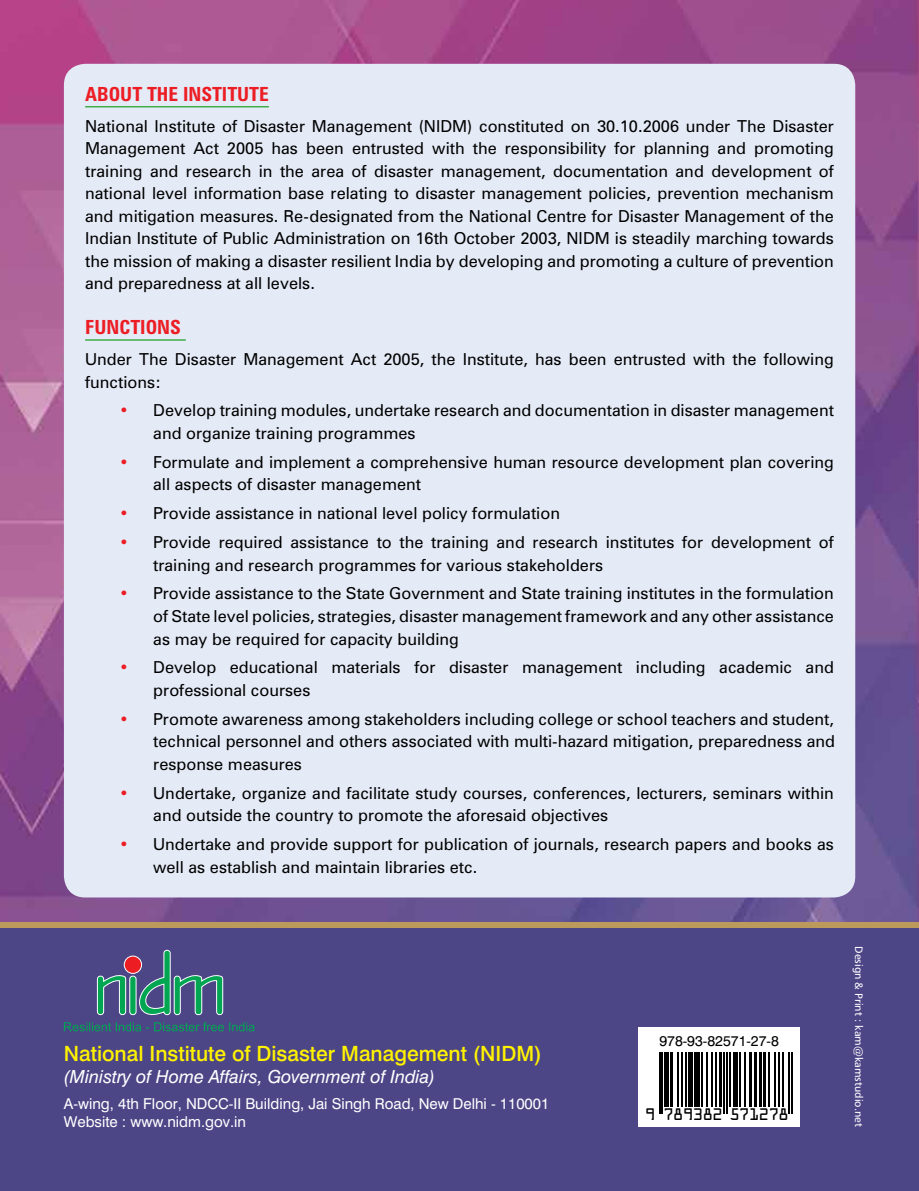
<style>
.page{position:relative;width:919px;height:1191px;background:#fff}
.page>*{position:absolute;margin:0;border:0;box-sizing:border-box;transform-origin:0 0}
.t1{font:500 21px "Swiss 721 BT";color:#fff200}
.t2{font:700 condensed 19.5px "Zurich BT";color:#ed1d24}
.t3{font:italic 18px "Swiss 721 BT";color:#fff}
.t4{font:16.5px/22.5px "Zurich BT";color:#000}
.t5{font:15px/18px "Swiss 721 BT";color:#fff}
.t6{font:15px "OCRA";letter-spacing:-.065em;color:#000}
.t7{font:14.25px "Swiss 721 BT";color:#000}
.t8{font:10.8px "Humanist 777 BT Roman B";color:#fff}
.s1{color:#ed1d24}
</style>
<div class="page">
<img style="left:0;top:0;width:918px;height:922px">
<div style="left:0;top:925px;width:918px;height:266px;background:#4c4687"></div>
<div style="left:0;top:922px;width:918px;height:5px;background:#bc9a5c"></div>
<div style="left:638px;top:1027px;width:161px;height:100px;background:#fff"></div>
<svg style="left:660px;top:1052px;width:133px;height:62px"></svg>
<hr style="left:658px;top:1052px;width:2px;height:62px;background:#000">
<hr style="left:661px;top:1052px;width:2px;height:62px;background:#000">
<hr style="left:664px;top:1052px;width:4px;height:55px;background:#000">
<hr style="left:670px;top:1052px;width:2px;height:55px;background:#000">
<hr style="left:677px;top:1052px;width:1px;height:55px;background:#000">
<hr style="left:681px;top:1052px;width:1px;height:55px;background:#000">
<hr style="left:685px;top:1052px;width:2px;height:55px;background:#000">
<hr style="left:688px;top:1052px;width:4px;height:55px;background:#000">
<div style="left:694px;top:1052px;width:5px;height:55px;background:#000"></div>
<hr style="left:701px;top:1052px;width:1px;height:55px;background:#000">
<hr style="left:706px;top:1052px;width:2px;height:55px;background:#000">
<hr style="left:710px;top:1052px;width:2px;height:55px;background:#000">
<hr style="left:715px;top:1052px;width:1px;height:55px;background:#000">
<hr style="left:719px;top:1052px;width:3px;height:55px;background:#000">
<hr style="left:723px;top:1052px;width:1px;height:62px;background:#000">
<hr style="left:726px;top:1052px;width:1px;height:62px;background:#000">
<hr style="left:729px;top:1052px;width:1px;height:55px;background:#000">
<hr style="left:733px;top:1052px;width:4px;height:55px;background:#000">
<hr style="left:738px;top:1052px;width:2px;height:55px;background:#000">
<hr style="left:744px;top:1052px;width:1px;height:55px;background:#000">
<hr style="left:748px;top:1052px;width:3px;height:55px;background:#000">
<hr style="left:754px;top:1052px;width:3px;height:55px;background:#000">
<hr style="left:758px;top:1052px;width:3px;height:55px;background:#000">
<hr style="left:762px;top:1052px;width:3px;height:55px;background:#000">
<hr style="left:768px;top:1052px;width:1px;height:55px;background:#000">
<hr style="left:774px;top:1052px;width:1px;height:55px;background:#000">
<hr style="left:778px;top:1052px;width:1px;height:55px;background:#000">
<hr style="left:782px;top:1052px;width:1px;height:55px;background:#000">
<hr style="left:788px;top:1052px;width:1px;height:62px;background:#000">
<hr style="left:790px;top:1052px;width:2px;height:62px;background:#000">
<div style="left:64px;top:64px;width:791px;height:833px;background:#e4eaf6;border-radius:21px"></div>
<hr style="left:85px;top:106px;width:184px;height:1px;background:#41ad49">
<hr style="left:85px;top:339px;width:101px;height:2px;background:#41ad49">
<svg style="left:64px;top:949px;width:190px;height:82px"></svg>
<p class="t2" style="left:85px;top:82px;width:185px">ABOUT THE INSTITUTE</p>
<p class="t4" style="left:85px;top:114px;width:750px;text-align:justify">National Institute of Disaster Management (NIDM) constituted on 30.10.2006 under The Disaster Management Act 2005 has been entrusted with the responsibility for planning and promoting training and research in the area of disaster management, documentation and development of national level information base relating to disaster management policies, prevention mechanism and mitigation measures. Re-designated from the National Centre for Disaster Management of the Indian Institute of Public Administration on 16th October 2003, NIDM is steadily marching towards the mission of making a disaster resilient India by developing and promoting a culture of prevention and preparedness at all levels.</p>
<p class="t2" style="left:85px;top:315px;width:97px">FUNCTIONS</p>
<p class="t4" style="left:85px;top:348px;width:750px">Under The Disaster Management Act 2005, the Institute, has been entrusted with the following functions:</p>
<p class="t4" style="left:153px;top:399px;width:682px;text-indent:-34px"><span class="s1">•</span> Develop training modules, undertake research and documentation in disaster management and organize training programmes</p>
<p class="t4" style="left:153px;top:450px;width:682px;text-indent:-34px"><span class="s1">•</span> Formulate and implement a comprehensive human resource development plan covering all aspects of disaster management</p>
<p class="t4" style="left:119px;top:502px;width:442px"><span class="s1">•</span> Provide assistance in national level policy formulation</p>
<p class="t4" style="left:153px;top:531px;width:682px;text-indent:-34px"><span class="s1">•</span> Provide required assistance to the training and research institutes for development of training and research programmes for various stakeholders</p>
<p class="t4" style="left:153px;top:582px;width:682px;text-align:justify;text-indent:-34px"><span class="s1">•</span> Provide assistance to the State Government and State training institutes in the formulation of State level policies, strategies, disaster management framework and any other assistance as may be required for capacity building</p>
<p class="t4" style="left:153px;top:656px;width:682px;text-indent:-34px"><span class="s1">•</span> Develop educational materials for disaster management including academic and professional courses</p>
<p class="t4" style="left:153px;top:707px;width:683px;text-align:justify;text-indent:-34px"><span class="s1">•</span> Promote awareness among stakeholders including college or school teachers and student, technical personnel and others associated with multi-hazard mitigation, preparedness and response measures</p>
<p class="t4" style="left:153px;top:781px;width:682px;text-indent:-34px"><span class="s1">•</span> Undertake, organize and facilitate study courses, conferences, lecturers, seminars within and outside the country to promote the aforesaid objectives</p>
<p class="t4" style="left:153px;top:833px;width:682px;text-indent:-34px"><span class="s1">•</span> Undertake and provide support for publication of journals, research papers and books as well as establish and maintain libraries etc.</p>
<p class="t1" style="left:64px;top:1040px;width:479px">National Institute of Disaster Management (NIDM)</p>
<p class="t3" style="left:64px;top:1065px;width:373px">(Ministry of Home Affairs, Government of India)</p>
<p class="t5" style="left:64px;top:1094px;width:487px">A-wing, 4th Floor, NDCC-II Building, Jai Singh Road, New Delhi - 110001<br>Website : www.nidm.gov.in</p>
<p class="t7" style="left:659px;top:1032px;width:121px">978-93-82571-27-8</p>
<p class="t6" style="left:644px;top:1108px;width:146px">9 789382 571278</p>
<p class="t8" style="left:865px;top:946px;width:182px;rotate:90deg">Design &amp; Print : kam@kamstudio.net</p>
</div>
